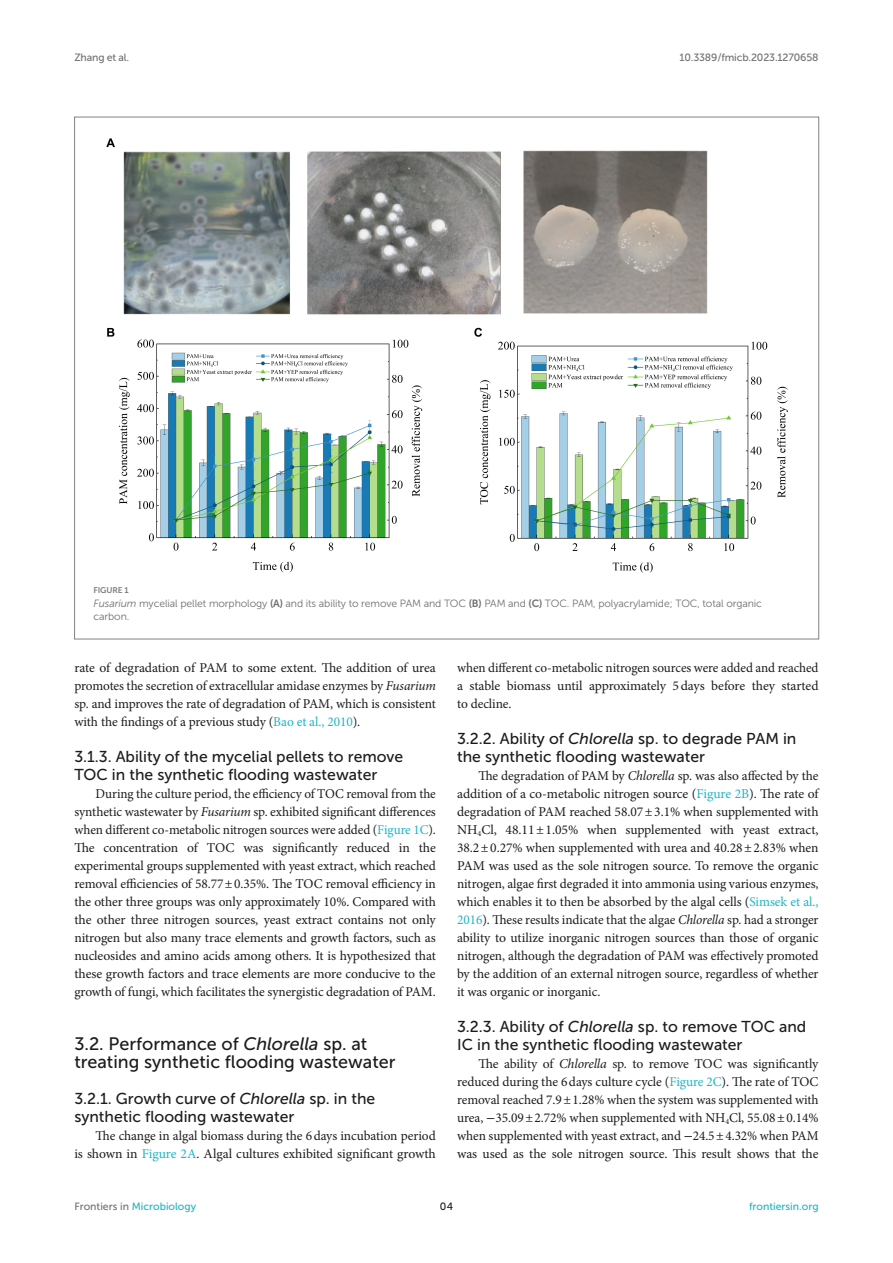
<style>
.page{position:relative;width:893px;height:1263px;background:#fff}
.page>*{position:absolute;margin:0;border:0;box-sizing:border-box;transform-origin:0 0}
.HEAD_2{font:18px/18px "Museo Sans 500";color:#1b1c1b}
.HEAD_3{font:15.75px/18px "Museo Sans 500";color:#1b1c1b}
.HEAD_3_after_HEAD_2{font:15.75px/18px "Museo Sans 500";color:#1b1c1b}
.TEXT_FLUSH{font:13.5px/18px "Minion Pro";letter-spacing:-.005em;color:#1b1c1b;text-align:justify}
.TEXT{font:13.5px/18px "Minion Pro";letter-spacing:-.005em;color:#1b1c1b;text-align:justify}
.FIG_LEG{font:10.5px/13.5px "Museo Sans 300";letter-spacing:-.01em;color:#706f70}
.t1{font:10.5px "Museo Sans 500";color:#1db5c3}
.t2{font:10.5px "Museo Sans 500";letter-spacing:-.015em;color:#706f70}
.t3{font:10.5px "Museo Sans 500";color:#1b1c1b}
.FIG_HD{font:8.25px "Museo Sans 700";letter-spacing:-.01em;color:#7e7f7f}
.s1{font-style:italic}
.s2{font-family:"Museo Sans 700"}
.s3{color:#1db5c3}
.s4{font-family:"STIX General"}
.s5{color:#706f70}
</style>
<div class="page">
<img style="left:106px;top:138px;width:682px;height:435px">
<p class="t2" style="left:74px;top:51px;width:56px">Zhang et al.</p>
<p class="t2" style="left:679px;top:51px;width:140px">10.3389/fmicb.2023.1270658</p>
<p class="FIG_HD" style="left:94px;top:586px;width:37px">FIGURE 1</p>
<p class="FIG_LEG" style="left:94px;top:596px;width:670px"><span class="s1">Fusarium</span> mycelial pellet morphology <span class="s2">(A)</span> and its ability to remove PAM and TOC <span class="s2">(B)</span> PAM and <span class="s2">(C)</span> TOC. PAM, polyacrylamide; TOC, total organic carbon.</p>
<p class="TEXT" style="left:74px;top:659px;width:363px">rate of degradation of PAM to some extent. The addition of urea promotes the secretion of extracellular amidase enzymes by <span class="s1">Fusarium </span>sp. and improves the rate of degradation of PAM, which is consistent with the findings of a previous study (<span class="s3">Bao et al., 2010</span>).</p>
<p class="HEAD_3" style="left:74px;top:748px;width:330px">3.1.3. Ability of the mycelial pellets to remove<br>TOC in the synthetic flooding wastewater</p>
<p class="TEXT_FLUSH" style="left:74px;top:785px;width:363px;text-indent:21px">During the culture period, the efficiency of TOC removal from the synthetic wastewater by <span class="s1">Fusarium</span> sp. exhibited significant differences when different co-metabolic nitrogen sources were added (<span class="s3">Figure 1C</span>).<br>The concentration of TOC was significantly reduced in the experimental groups supplemented with yeast extract, which reached removal efficiencies of 58.77±0.35%. The TOC removal efficiency in the other three groups was only approximately 10%. Compared with the other three nitrogen sources, yeast extract contains not only nitrogen but also many trace elements and growth factors, such as nucleosides and amino acids among others. It is hypothesized that these growth factors and trace elements are more conducive to the growth of fungi, which facilitates the synergistic degradation of PAM.</p>
<p class="HEAD_2" style="left:74px;top:1035px;width:323px">3.2. Performance of <span class="s1">Chlorella</span> sp. at treating synthetic flooding wastewater</p>
<p class="HEAD_3_after_HEAD_2" style="left:74px;top:1090px;width:302px">3.2.1. Growth curve of <span class="s1">Chlorella</span> sp. in the synthetic flooding wastewater</p>
<p class="TEXT_FLUSH" style="left:74px;top:1127px;width:363px;text-align:right">The change in algal biomass during the 6days incubation period<br>is shown in <span class="s3">Figure 2A</span>. Algal cultures exhibited significant growth</p>
<p class="TEXT_FLUSH" style="left:457px;top:659px;width:363px">when different co-metabolic nitrogen sources were added and reached a stable biomass until approximately 5days before they started to decline.</p>
<p class="HEAD_3" style="left:457px;top:730px;width:341px">3.2.2. Ability of <span class="s1">Chlorella</span> sp. to degrade PAM in the synthetic flooding wastewater</p>
<p class="TEXT_FLUSH" style="left:457px;top:767px;width:363px;text-indent:21px">The degradation of PAM by <span class="s1">Chlorella</span> sp. was also affected by the addition of a co-metabolic nitrogen source (<span class="s3">Figure 2B</span>). The rate of degradation of PAM reached 58.07±3.1% when supplemented with NH<sub>4</sub>Cl, 48.11±1.05% when supplemented with yeast extract, 38.2±0.27% when supplemented with urea and 40.28±2.83% when PAM was used as the sole nitrogen source. To remove the organic nitrogen, algae first degraded it into ammonia using various enzymes, which enables it to then be absorbed by the algal cells (<span class="s3">Simsek et al., 2016</span>). These results indicate that the algae <span class="s1">Chlorella</span> sp. had a stronger ability to utilize inorganic nitrogen sources than those of organic nitrogen, although the degradation of PAM was effectively promoted by the addition of an external nitrogen source, regardless of whether it was organic or inorganic.</p>
<p class="HEAD_3" style="left:457px;top:1018px;width:351px">3.2.3. Ability of <span class="s1">Chlorella</span> sp. to remove TOC and<br>IC in the synthetic flooding wastewater</p>
<p class="TEXT_FLUSH" style="left:457px;top:1055px;width:363px;text-indent:21px">The ability of <span class="s1">Chlorella</span> sp. to remove TOC was significantly reduced during the 6days culture cycle (<span class="s3">Figure 2C</span>). The rate of TOC removal reached 7.9±1.28% when the system was supplemented with urea, <span class="s4">−</span>35.09±2.72% when supplemented with NH<sub>4</sub>Cl, 55.08±0.14% when supplemented with yeast extract, and <span class="s4">−</span>24.5±4.32% when PAM was used as the sole nitrogen source. This result shows that the</p>
<p class="t1" style="left:74px;top:1200px;width:123px"><span class="s5">Frontiers in</span> Microbiology</p>
<p class="t3" style="left:440px;top:1200px;width:15px">04</p>
<p class="t1" style="left:749px;top:1200px;width:71px">frontiersin.org</p>
</div>
